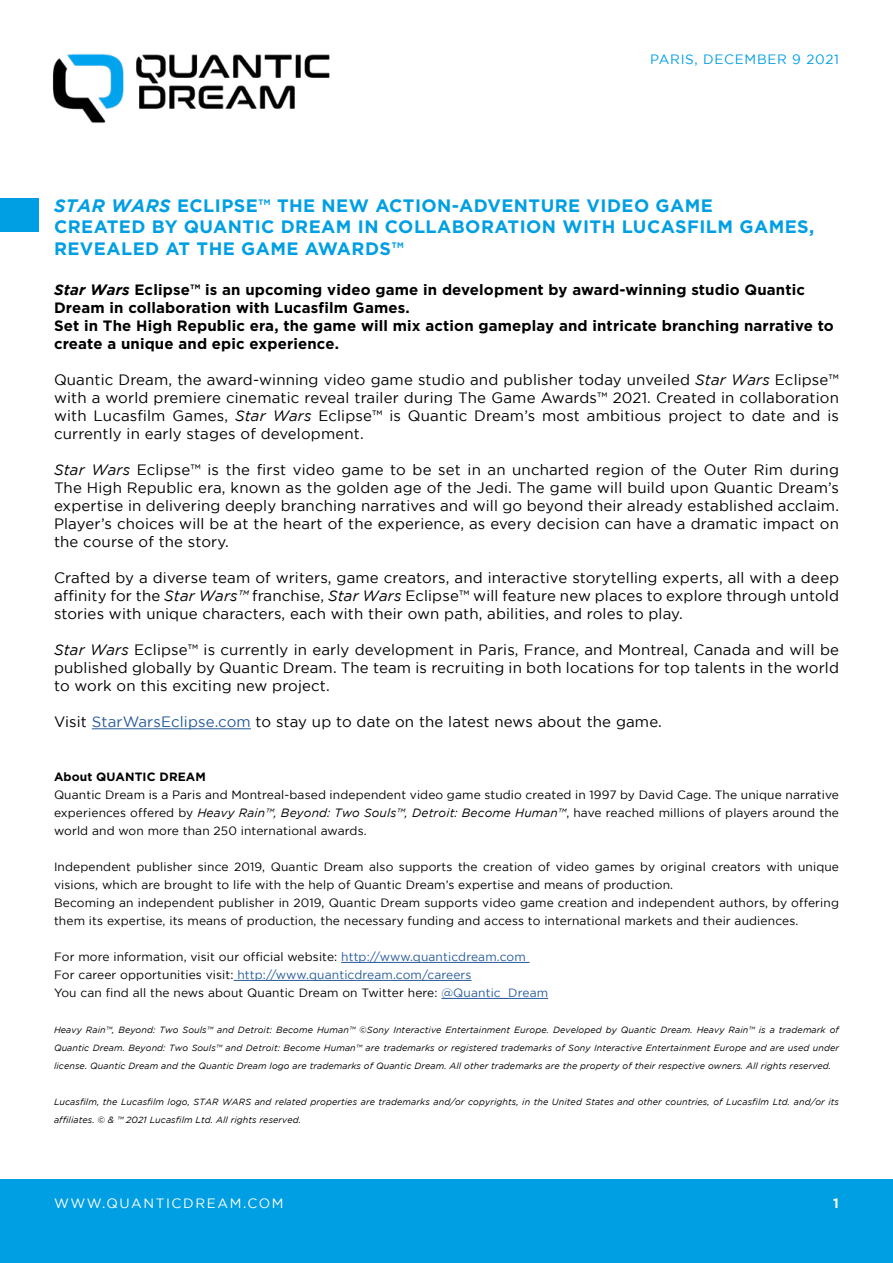
<style>
.page{position:relative;width:893px;height:1263px;background:#fff}
.page>*{position:absolute;margin:0;border:0;box-sizing:border-box;transform-origin:0 0}
.t1{font:700 18px/21.6px "Gotham";letter-spacing:.025em;color:#009fe3}
.t2{font:15px/18px "Gotham";letter-spacing:.01em;color:#000;text-align:justify}
.t3{font:700 15px/18px "Gotham";letter-spacing:.01em;color:#000}
.t4{font:13.5px "Gotham";letter-spacing:.12em;color:#fff}
.t5{font:13.5px "Gotham";letter-spacing:.05em;color:#009fe3}
.t6{font:700 13.5px "Gotham";color:#fff}
.t7{font:12px/18px "Gotham";letter-spacing:.01em;color:#000}
.t8{font:700 12px "Gotham";letter-spacing:.01em;color:#000}
.t9{font:italic 9px/18px "Gotham";letter-spacing:.01em;color:#000;text-align:justify}
.s1{font-style:italic}
.s2{color:#275b9b}
</style>
<div class="page">
<div style="left:0;top:1179px;width:893px;height:84px;background:#009fe3"></div>
<div style="left:0;top:199px;width:38px;height:33px;background:#009fe3"></div>
<hr style="left:92px;top:728px;width:159px;height:1px;background:#275b9b">
<hr style="left:341px;top:962px;width:189px;height:1px;background:#275b9b">
<hr style="left:234px;top:980px;width:238px;height:1px;background:#275b9b">
<hr style="left:441px;top:998px;width:107px;height:1px;background:#275b9b">
<img style="left:52px;top:54px;width:278px;height:69px">
<p class="t5" style="left:650px;top:52px;width:190px">PARIS, DECEMBER 9 2021</p>
<p class="t1" style="left:54px;top:194px;width:762px"><span class="s1">STAR WARS</span> ECLIPSE™ THE NEW ACTION-ADVENTURE VIDEO GAME<br>CREATED BY QUANTIC DREAM IN COLLABORATION WITH LUCASFILM GAMES,<br>REVEALED AT THE GAME AWARDS™</p>
<p class="t3" style="left:54px;top:280px;width:781px"><span class="s1">Star Wars</span> Eclipse™ is an upcoming video game in development by award-winning studio Quantic Dream in collaboration with Lucasfilm Games.<br>Set in The High Republic era, the game will mix action gameplay and intricate branching narrative to create a unique and epic experience.</p>
<p class="t2" style="left:54px;top:370px;width:786px">Quantic Dream, the award-winning video game studio and publisher today unveiled <span class="s1">Star Wars</span> Eclipse™ with a world premiere cinematic reveal trailer during The Game Awards™ 2021. Created in collaboration with Lucasfilm Games, <span class="s1">Star Wars</span> Eclipse™ is Quantic Dream’s most ambitious project to date and is currently in early stages of development.</p>
<p class="t2" style="left:54px;top:460px;width:786px"><span class="s1">Star Wars</span> Eclipse™ is the first video game to be set in an uncharted region of the Outer Rim during The High Republic era, known as the golden age of the Jedi. The game will build upon Quantic Dream’s expertise in delivering deeply branching narratives and will go beyond their already established acclaim.<br>Player’s choices will be at the heart of the experience, as every decision can have a dramatic impact on the course of the story.</p>
<p class="t2" style="left:54px;top:568px;width:786px">Crafted by a diverse team of writers, game creators, and interactive storytelling experts, all with a deep affinity for the <span class="s1">Star Wars™</span> franchise, <span class="s1">Star Wars</span> Eclipse™ will feature new places to explore through untold stories with unique characters, each with their own path, abilities, and roles to play.</p>
<p class="t2" style="left:54px;top:640px;width:786px"><span class="s1">Star Wars</span> Eclipse™ is currently in early development in Paris, France, and Montreal, Canada and will be published globally by Quantic Dream. The team is recruiting in both locations for top talents in the world to work on this exciting new project.</p>
<p class="t2" style="left:54px;top:712px;width:609px">Visit <span class="s2">StarWarsEclipse.com</span> to stay up to date on the latest news about the game.</p>
<p class="t8" style="left:54px;top:770px;width:153px">About QUANTIC DREAM</p>
<p class="t7" style="left:54px;top:785px;width:786px;text-align:justify">Quantic Dream is a Paris and Montreal-based independent video game studio created in 1997 by David Cage. The unique narrative experiences offered by <span class="s1">Heavy Rain™, Beyond: Two Souls™, Detroit: Become Human™</span>, have reached millions of players around the world and won more than 250 international awards.</p>
<p class="t7" style="left:54px;top:857px;width:786px">Independent publisher since 2019, Quantic Dream also supports the creation of video games by original creators with unique visions, which are brought to life with the help of Quantic Dream’s expertise and means of production.<br>Becoming an independent publisher in 2019, Quantic Dream supports video game creation and independent authors, by offering them its expertise, its means of production, the necessary funding and access to international markets and their audiences.</p>
<p class="t7" style="left:54px;top:947px;width:496px">For more information, visit our official website: <span class="s2">http://www.quanticdream.com<br></span>For career opportunities visit: <span class="s2">http://www.quanticdream.com/careers<br></span>You can find all the news about Quantic Dream on Twitter here: <span class="s2">@Quantic_Dream</span></p>
<p class="t9" style="left:54px;top:1021px;width:786px">Heavy Rain™, Beyond: Two Souls™ and Detroit: Become Human™ ©Sony Interactive Entertainment Europe. Developed by Quantic Dream. Heavy Rain™ is a trademark of Quantic Dream. Beyond: Two Souls™ and Detroit: Become Human™ are trademarks or registered trademarks of Sony Interactive Entertainment Europe and are used under license. Quantic Dream and the Quantic Dream logo are trademarks of Quantic Dream. All other trademarks are the property of their respective owners. All rights reserved.</p>
<p class="t9" style="left:54px;top:1093px;width:786px">Lucasfilm, the Lucasfilm logo, STAR WARS and related properties are trademarks and/or copyrights, in the United States and other countries, of Lucasfilm Ltd. and/or its affiliates. © &amp; ™ 2021 Lucasfilm Ltd. All rights reserved.</p>
<p class="t4" style="left:54px;top:1196px;width:231px">WWW.QUANTICDREAM.COM</p>
<p class="t6" style="left:833px;top:1195px;width:7px">1</p>
</div>
